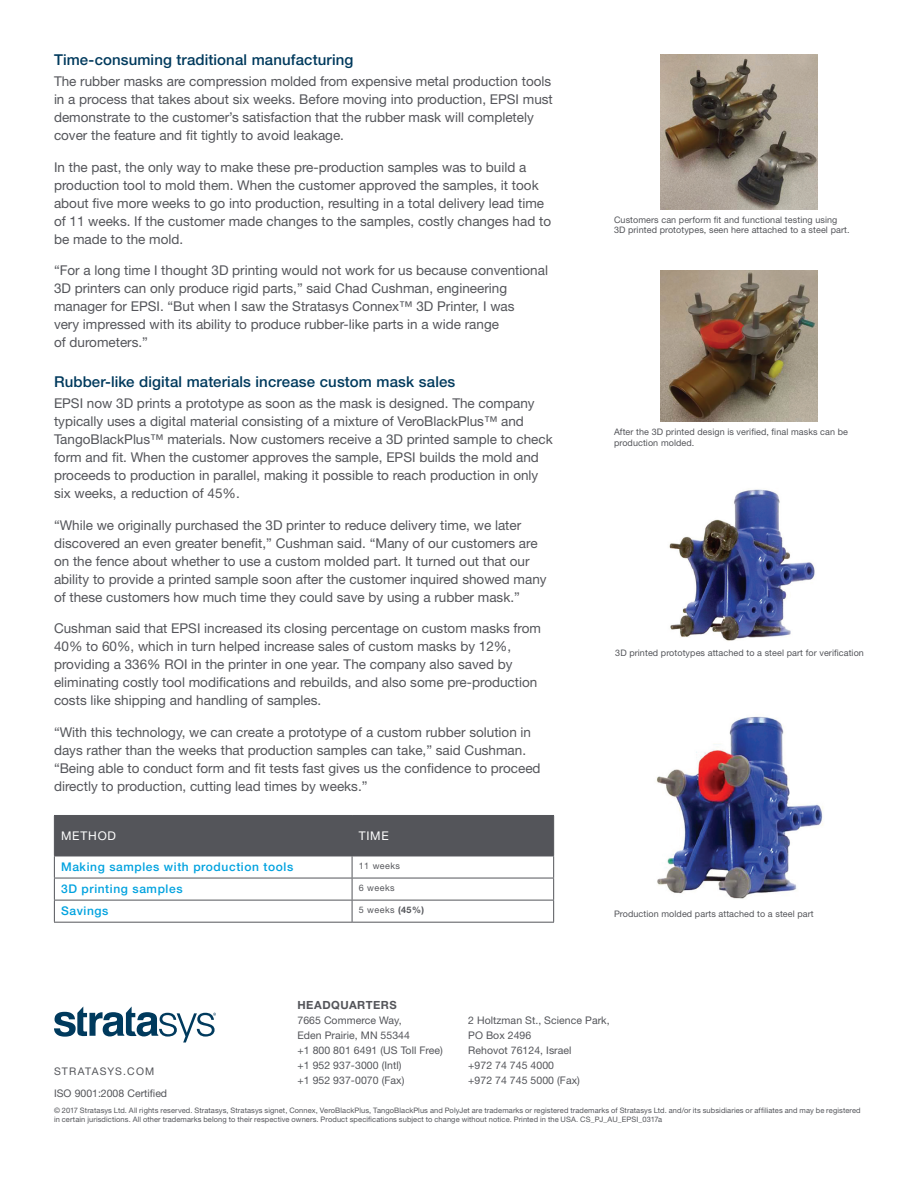
<style>
.page{position:relative;width:918px;height:1188px;background:#fff}
.page>*{position:absolute;margin:0;border:0;box-sizing:border-box;transform-origin:0 0}
.CONT_-_Para_Subhead{font:500 15px "Helvetica Neue LT Std";letter-spacing:.005em;color:#003a5d}
.CONT_-_Body{font:13.5px/18px "Helvetica Neue LT Std";color:#54555a}
.TBL-Blue_Body{font:500 12px "Helvetica Neue LT Std";letter-spacing:.05em;color:#00a2df}
.TBL_-_Header{font:12px "Helvetica Neue LT Std";letter-spacing:.065em;color:#fff}
.t1{font:700 11.25px "Helvetica Neue LT Std";letter-spacing:.04em;color:#54555a}
.t2{font:10.5px/15px "Helvetica Neue LT Std";letter-spacing:.005em;color:#54555a}
.t3{font:10.5px "Helvetica Neue LT Std";letter-spacing:.11em;color:#54555a}
.CONT_-_Image_Caption{font:9px/10.5px "Helvetica Neue LT Std";letter-spacing:.01em;color:#54555a}
.TBL-Body_Copy{font:9px "Helvetica Neue LT Std";letter-spacing:.05em;color:#54555a}
.t4{font:7.5px/9px "Helvetica Neue LT Std";letter-spacing:.01em;color:#54555a}
.s1{font-weight:700}
</style>
<div class="page">
<svg style="left:54px;top:1007px;width:162px;height:35px"></svg>
<svg style="left:54px;top:816px;width:500px;height:106px"></svg>
<hr style="left:54px;top:922px;width:298px;height:1px;background:#54555a">
<hr style="left:352px;top:922px;width:202px;height:1px;background:#54555a">
<hr style="left:54px;top:815px;width:298px;height:1px;background:#54555a">
<hr style="left:54px;top:816px;width:1px;height:40px;background:#54555a">
<hr style="left:352px;top:815px;width:202px;height:1px;background:#54555a">
<hr style="left:553px;top:816px;width:1px;height:40px;background:#54555a">
<hr style="left:54px;top:856px;width:298px;height:1px;background:#54555a">
<hr style="left:352px;top:856px;width:202px;height:1px;background:#54555a">
<img style="left:660px;top:54px;width:158px;height:156px">
<img style="left:660px;top:270px;width:158px;height:152px">
<img style="left:669px;top:489px;width:146px;height:152px">
<img style="left:657px;top:716px;width:166px;height:183px">
<p class="CONT_-_Para_Subhead" style="left:54px;top:50px;width:301px">Time-consuming traditional manufacturing</p>
<p class="CONT_-_Body" style="left:54px;top:72px;width:500px">The rubber masks are compression molded from expensive metal production tools in a process that takes about six weeks. Before moving into production, EPSI must demonstrate to the customer’s satisfaction that the rubber mask will completely cover the feature and fit tightly to avoid leakage.</p>
<p class="CONT_-_Body" style="left:54px;top:158px;width:499px">In the past, the only way to make these pre-production samples was to build a production tool to mold them. When the customer approved the samples, it took about five more weeks to go into production, resulting in a total delivery lead time of 11 weeks. If the customer made changes to the samples, costly changes had to be made to the mold.</p>
<p class="CONT_-_Body" style="left:54px;top:261px;width:496px">“For a long time I thought 3D printing would not work for us because conventional 3D printers can only produce rigid parts,” said Chad Cushman, engineering manager for EPSI. “But when I saw the Stratasys Connex™ 3D Printer, I was<br>very impressed with its ability to produce rubber-like parts in a wide range<br>of durometers.”</p>
<p class="CONT_-_Para_Subhead" style="left:54px;top:373px;width:403px">Rubber-like digital materials increase custom mask sales</p>
<p class="CONT_-_Body" style="left:54px;top:394px;width:500px">EPSI now 3D prints a prototype as soon as the mask is designed. The company typically uses a digital material consisting of a mixture of VeroBlackPlus™ and TangoBlackPlus™ materials. Now customers receive a 3D printed sample to check form and fit. When the customer approves the sample, EPSI builds the mold and proceeds to production in parallel, making it possible to reach production in only six weeks, a reduction of 45%.</p>
<p class="CONT_-_Body" style="left:54px;top:516px;width:494px">“While we originally purchased the 3D printer to reduce delivery time, we later discovered an even greater benefit,” Cushman said. “Many of our customers are on the fence about whether to use a custom molded part. It turned out that our ability to provide a printed sample soon after the customer inquired showed many of these customers how much time they could save by using a rubber mask.”</p>
<p class="CONT_-_Body" style="left:54px;top:619px;width:489px">Cushman said that EPSI increased its closing percentage on custom masks from 40% to 60%, which in turn helped increase sales of custom masks by 12%, providing a 336% ROI in the printer in one year. The company also saved by eliminating costly tool modifications and rebuilds, and also some pre-production costs like shipping and handling of samples.</p>
<p class="CONT_-_Body" style="left:54px;top:723px;width:488px">“With this technology, we can create a prototype of a custom rubber solution in days rather than the weeks that production samples can take,” said Cushman. “Being able to conduct form and fit tests fast gives us the confidence to proceed directly to production, cutting lead times by weeks.”</p>
<p class="TBL_-_Header" style="left:61px;top:829px;width:56px">METHOD</p>
<p class="TBL_-_Header" style="left:359px;top:829px;width:31px">TIME</p>
<p class="TBL-Blue_Body" style="left:61px;top:860px;width:234px">Making samples with production tools</p>
<p class="TBL-Body_Copy" style="left:359px;top:861px;width:43px">11 weeks</p>
<p class="TBL-Blue_Body" style="left:61px;top:882px;width:123px">3D printing samples</p>
<p class="TBL-Body_Copy" style="left:359px;top:883px;width:37px">6 weeks</p>
<p class="TBL-Blue_Body" style="left:61px;top:904px;width:49px">Savings</p>
<p class="TBL-Body_Copy" style="left:359px;top:905px;width:67px">5 weeks <span class="s1">(45%)</span></p>
<p class="CONT_-_Image_Caption" style="left:614px;top:214px;width:237px">Customers can perform fit and functional testing using<br>3D printed prototypes, seen here attached to a steel part.</p>
<p class="CONT_-_Image_Caption" style="left:614px;top:427px;width:236px">After the 3D printed design is verified, final masks can be production molded.</p>
<p class="CONT_-_Image_Caption" style="left:615px;top:647px;width:250px">3D printed prototypes attached to a steel part for verification</p>
<p class="CONT_-_Image_Caption" style="left:614px;top:908px;width:201px">Production molded parts attached to a steel part</p>
<p class="t3" style="left:54px;top:1065px;width:102px">STRATASYS.COM</p>
<p class="t1" style="left:297px;top:998px;width:101px">HEADQUARTERS</p>
<p class="t2" style="left:297px;top:1012px;width:147px">7665 Commerce Way,<br>Eden Prairie, MN 55344<br>+1 800 801 6491 (US Toll Free) +1 952 937-3000 (Intl)<br>+1 952 937-0070 (Fax)</p>
<p class="t2" style="left:468px;top:1012px;width:143px">2 Holtzman St., Science Park,<br>PO Box 2496<br>Rehovot 76124, Israel<br>+972 74 745 4000<br>+972 74 745 5000 (Fax)</p>
<p class="t2" style="left:54px;top:1086px;width:115px">ISO 9001:2008 Certified</p>
<p class="t4" style="left:54px;top:1106px;width:808px">© 2017 Stratasys Ltd. All rights reserved. Stratasys, Stratasys signet, Connex, VeroBlackPlus, TangoBlackPlus and PolyJet are trademarks or registered trademarks of Stratasys Ltd. and/or its subsidiaries or affiliates and may be registered in certain jurisdictions. All other trademarks belong to their respective owners. Product specifications subject to change without notice. Printed in the USA. CS_PJ_AU_EPSI_0317a</p>
</div>
